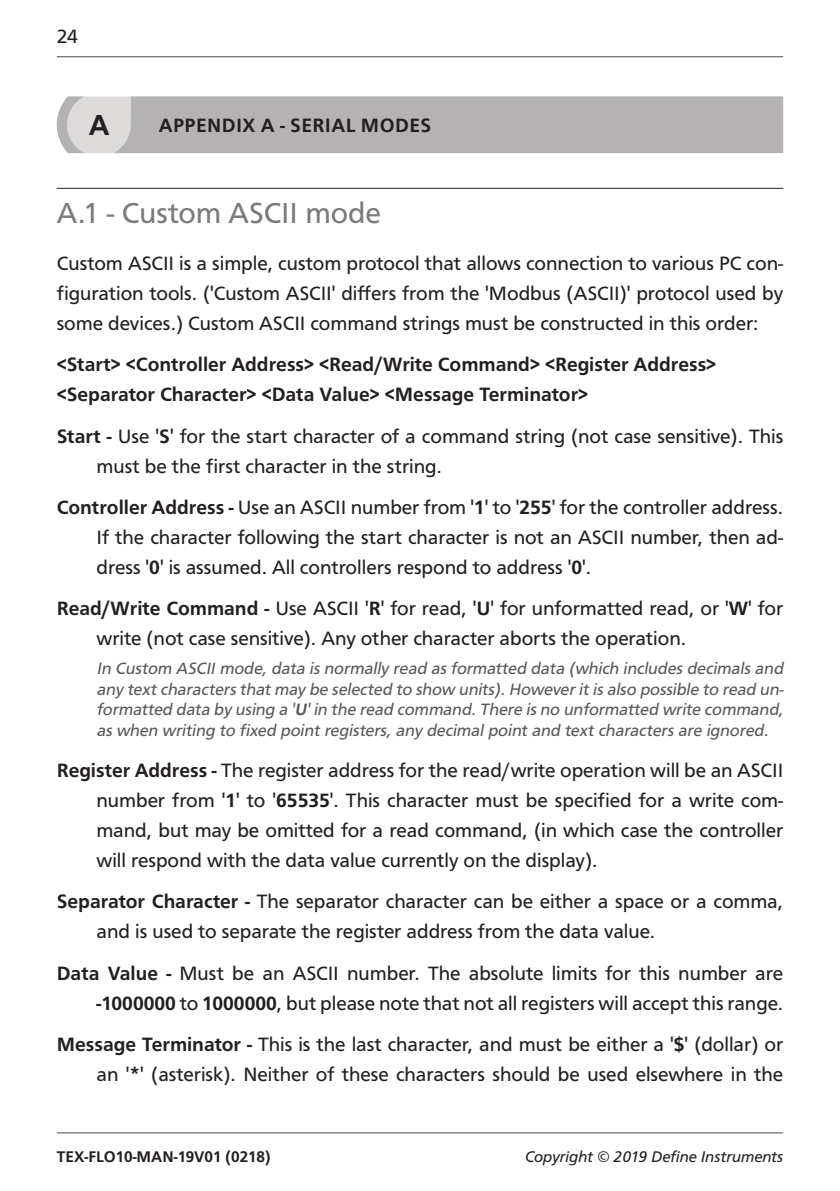
<style>
.page{position:relative;width:840px;height:1191px;background:#fff}
.page>*{position:absolute;margin:0;border:0;box-sizing:border-box;transform-origin:0 0}
.t1{font:30px "Carto Gothic Pro";color:#7a7c7c}
.t2{font:700 30px "Carto Gothic Pro";color:#231f20}
.t3{font:20px/30px "Carto Gothic Pro";color:#231f20;text-align:justify}
.t4{font:700 20px/30px "Carto Gothic Pro";color:#231f20}
.t5{font:700 20px "Carto Gothic Pro";letter-spacing:.02em;color:#231f20}
.t6{font:italic 17px/20.4px "Carto Gothic Pro";color:#57585a;text-align:justify}
.t7{font:italic 16px "Carto Gothic Pro";color:#231f20}
.t8{font:700 16px "Carto Gothic Pro";color:#231f20}
.s1{font-weight:700}
</style>
<div class="page">
<hr style="left:57px;top:56px;width:725px;height:1px;background:#7a7c7c">
<hr style="left:57px;top:1132px;width:725px;height:1px;background:#7a7c7c">
<hr style="left:57px;top:188px;width:725px;height:1px;background:#231f20">
<svg style="left:57px;top:96px;width:725px;height:57px;background:#b8b6b6"></svg>
<p class="t3" style="left:57px;top:21px;width:22px">24</p>
<h1 class="t2" style="left:89px;top:108px;width:22px">A</h1>
<p class="t5" style="left:159px;top:114px;width:274px">APPENDIX A - SERIAL MODES</p>
<h1 class="t1" style="left:57px;top:196px;width:326px">A.1 - Custom ASCII mode</h1>
<p class="t3" style="left:57px;top:248px;width:727px">Custom ASCII is a simple, custom protocol that allows connection to various PC con&shy;figuration tools. ('Custom ASCII' differs from the 'Modbus (ASCII)' protocol used by some devices.) Custom ASCII command strings must be constructed in this order:</p>
<p class="t4" style="left:57px;top:349px;width:660px">&lt;Start&gt; &lt;Controller Address&gt; &lt;Read/Write Command&gt; &lt;Register Address&gt; &lt;Separator Character&gt; &lt;Data Value&gt; &lt;Message Terminator&gt;</p>
<p class="t3" style="left:96px;top:421px;width:688px;text-indent:-40px"><span class="s1">Start -</span> Use '<span class="s1">S</span>' for the start character of a command string (not case sensitive). This must be the first character in the string.</p>
<p class="t3" style="left:96px;top:492px;width:687px;text-indent:-40px"><span class="s1">Controller Address -</span> Use an ASCII number from '<span class="s1">1</span>' to '<span class="s1">255</span>' for the controller address.<br>If the character following the start character is not an ASCII number, then ad&shy;dress '<span class="s1">0</span>' is assumed. All controllers respond to address '<span class="s1">0</span>'.</p>
<p class="t3" style="left:96px;top:593px;width:688px;text-indent:-40px"><span class="s1">Read/Write Command -</span> Use ASCII '<span class="s1">R</span>' for read, '<span class="s1">U</span>' for unformatted read, or '<span class="s1">W</span>' for write (not case sensitive). Any other character aborts the operation.</p>
<p class="t6" style="left:96px;top:658px;width:691px">In Custom ASCIImode,data is normally read as formatted data (which includes decimals and any textcharacters thatmay be selected to show units).Howeveritis also possible to read un&shy;formatted data by using a '<span class="s1">U</span>'in the read command.There is no unformatted write command, as when writing to fixed pointregisters,any decimalpointand textcharacters are ignored.</p>
<p class="t3" style="left:96px;top:755px;width:688px;text-indent:-40px"><span class="s1">Register Address -</span> The register address for the read/write operation will be an ASCII number from '<span class="s1">1</span>' to '<span class="s1">65535</span>'. This character must be specified for a write com&shy;mand, but may be omitted for a read command, (in which case the controller will respond with the data value currently on the display).</p>
<p class="t3" style="left:96px;top:886px;width:687px;text-indent:-40px"><span class="s1">Separator Character -</span> The separator character can be either a space or a comma, and is used to separate the register address from the data value.</p>
<p class="t3" style="left:57px;top:958px;width:727px;text-align:right"><span class="s1">Data Value -</span> Must be an ASCII number. The absolute limits for this number are <span class="s1">-1000000</span> to <span class="s1">1000000</span>, but please note that not all registers will accept this range.</p>
<p class="t3" style="left:57px;top:1029px;width:727px;text-align:right"><span class="s1">Message Terminator -</span> This is the last character, and must be either a '<span class="s1">$</span>' (dollar) or an '<span class="s1">*</span>' (asterisk). Neither of these characters should be used elsewhere in the</p>
<p class="t8" style="left:57px;top:1147px;width:215px">TEX-FLO10-MAN-19V01 (0218)</p>
<p class="t7" style="left:525px;top:1147px;width:259px">Copyright © 2019 Define Instruments</p>
</div>
